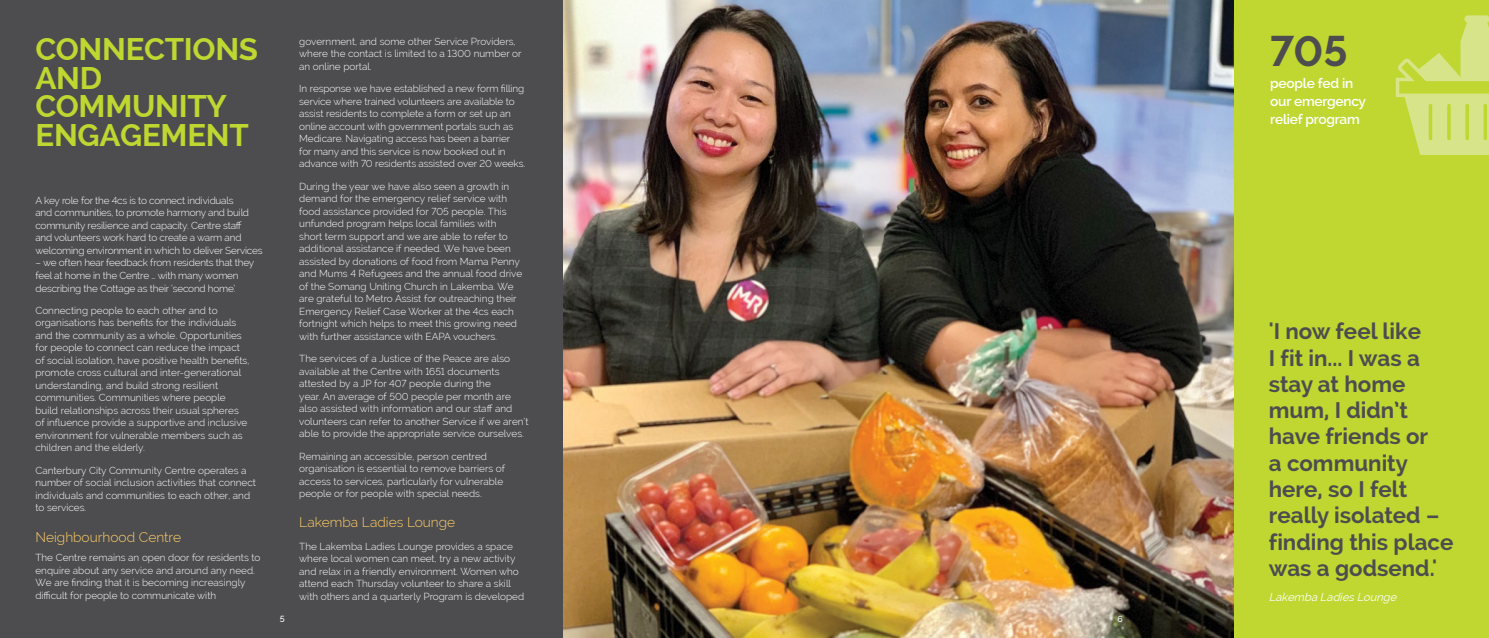
<style>
.page{position:relative;width:1489px;height:638px;background:#fff}
.page>*{position:absolute;margin:0;border:0;box-sizing:border-box;transform-origin:0 0}
.t1{font:700 42.5px "Raleway";color:#4d4d4f}
.t2{font:700 31.25px/28.8px "Raleway";letter-spacing:-.01em;color:#bfd730}
.t3{font:700 22.5px/26.2px "Raleway";color:#4d4d4f}
.t4{font:300 13.75px "Raleway";color:#ffcd67}
.t5{font:600 13.75px/17.5px "Raleway";letter-spacing:-.02em;color:#fff}
.t6{font:italic 11.25px "Raleway";color:#fff}
.t7{font:300 10px/12.5px "Raleway";color:#fff}
.t8{font:300 10px/12.5px "Raleway";letter-spacing:-.02em;color:#fff}
.t9{font:500 8.75px "Raleway";color:#fff}
</style>
<div class="page">
<div style="left:0;top:0;width:1488px;height:638px;background:#4d4d4f"></div>
<img style="left:563px;top:0;width:671px;height:638px">
<div style="left:1234px;top:0;width:254px;height:638px;background:#bfd730"></div>
<svg style="left:1395px;top:15px;width:93px;height:140px"></svg>
<h2 class="t2" style="left:35px;top:35px;width:224px">CONNECTIONS<br>AND<br>COMMUNITY<br>ENGAGEMENT</h2>
<p class="t8" style="left:35px;top:194px;width:229px">A key role for the 4cs is to connect individuals<br>and communities, to promote harmony and build community resilience and capacity. Centre staff<br>and volunteers work hard to create a warm and welcoming environment in which to deliver Services</p>
<p class="t8" style="left:35px;top:257px;width:220px">– we often hear feedback from residents that they feel at home in the Centre … with many women describing the Cottage as their ‘second home’.</p>
<p class="t7" style="left:35px;top:304px;width:215px">Connecting people to each other and to organisations has benefits for the individuals and the community as a whole. Opportunities for people to connect can reduce the impact of social isolation, have positive health benefits, promote cross cultural and inter-generational understanding, and build strong resilient communities. Communities where people build relationships across their usual spheres of influence provide a supportive and inclusive environment for vulnerable members such as children and the elderly.</p>
<p class="t7" style="left:35px;top:464px;width:222px">Canterbury City Community Centre operates a number of social inclusion activities that connect individuals and communities to each other, and to services.</p>
<h3 class="t4" style="left:35px;top:529px;width:147px">Neighbourhood Centre</h3>
<p class="t7" style="left:35px;top:551px;width:226px">The Centre remains an open door for residents to enquire about any service and around any need.<br>We are finding that it is becoming increasingly difficult for people to communicate with</p>
<p class="t9" style="left:280px;top:614px;width:6px">5</p>
<p class="t7" style="left:299px;top:35px;width:224px">government, and some other Service Providers, where the contact is limited to a 1300 number or an online portal.</p>
<p class="t7" style="left:299px;top:82px;width:227px">In response we have established a new form filling service where trained volunteers are available to assist residents to complete a form or set up an online account with government portals such as Medicare. Navigating access has been a barrier for many and this service is now booked out in advance with 70 residents assisted over 20 weeks.</p>
<p class="t7" style="left:299px;top:180px;width:224px">During the year we have also seen a growth in demand for the emergency relief service with food assistance provided for 705 people. This unfunded program helps local families with<br>short term support and we are able to refer to additional assistance if needed. We have been assisted by donations of food from Mama Penny and Mums 4 Refugees and the annual food drive of the Somang Uniting Church in Lakemba. We are grateful to Metro Assist for outreaching their Emergency Relief Case Worker at the 4cs each fortnight which helps to meet this growing need with further assistance with EAPA vouchers.</p>
<p class="t7" style="left:299px;top:352px;width:231px">The services of a Justice of the Peace are also available at the Centre with 1651 documents attested by a JP for 407 people during the<br>year. An average of 500 people per month are also assisted with information and our staff and volunteers can refer to another Service if we aren’t able to provide the appropriate service ourselves.</p>
<p class="t7" style="left:299px;top:450px;width:207px">Remaining an accessible, person centred organisation is essential to remove barriers of access to services, particularly for vulnerable people or for people with special needs.</p>
<h3 class="t4" style="left:299px;top:514px;width:157px">Lakemba Ladies Lounge</h3>
<p class="t7" style="left:299px;top:540px;width:226px">The Lakemba Ladies Lounge provides a space where local women can meet, try a new activity and relax in a friendly environment. Women who attend each Thursday volunteer to share a skill with others and a quarterly Program is developed</p>
<p class="t9" style="left:1117px;top:614px;width:7px">6</p>
<h1 class="t1" style="left:1270px;top:27px;width:79px">705</h1>
<h3 class="t5" style="left:1270px;top:75px;width:97px">people fed in our emergency relief program</h3>
<h3 class="t3" style="left:1268px;top:318px;width:186px">'I now feel like<br>I fit in... I was a stay at home mum, I didn’t have friends or<br>a community here, so I felt really isolated – finding this place was a godsend.'</h3>
<p class="t6" style="left:1268px;top:591px;width:132px">Lakemba LadiesLounge</p>
</div>
